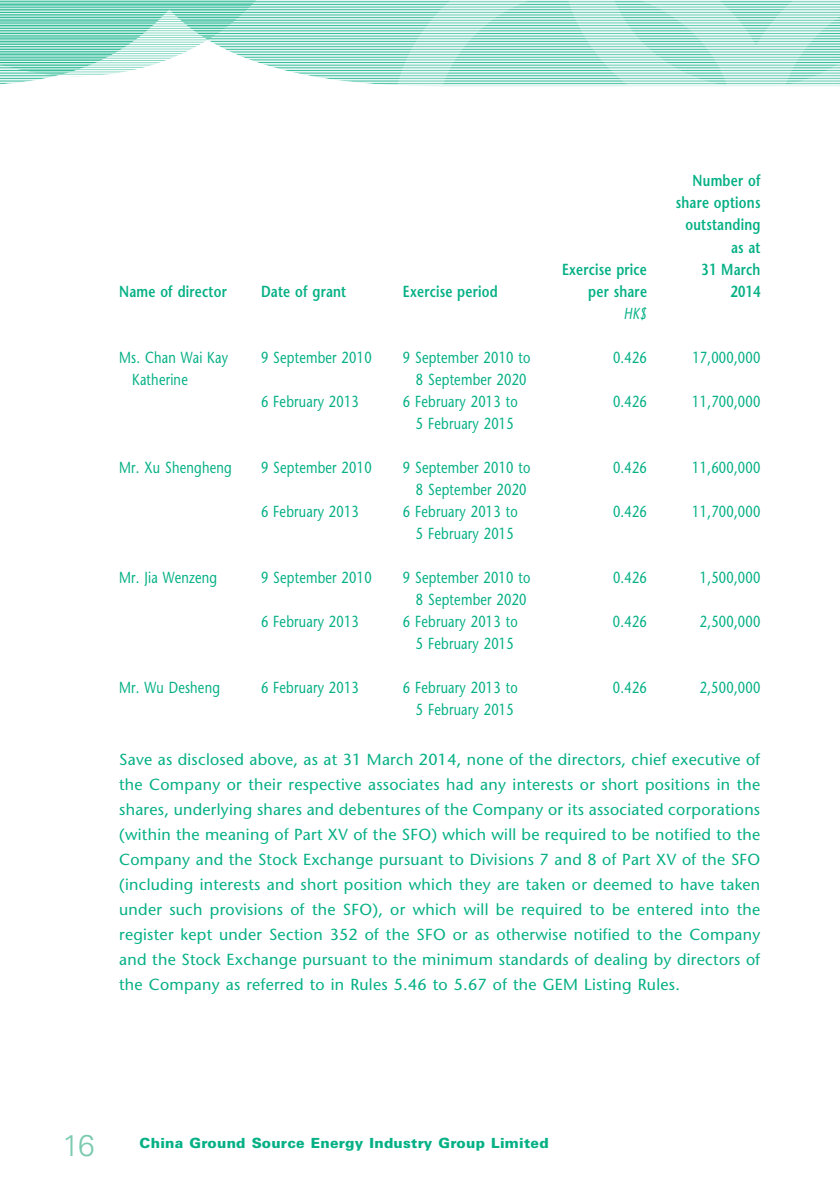
<style>
.page{position:relative;width:840px;height:1191px;background:#fff}
.page>*{position:absolute;margin:0;border:0;box-sizing:border-box;transform-origin:0 0}
.t1{font:300 30px "Univers LT Std";color:#7acab0}
.t2{font:500 16px/25px "Stone Sans Std";letter-spacing:.015em;color:#05b085;text-align:justify}
.t3{font:500 16px/22px "Stone Sans Std";letter-spacing:.015em;color:#05b085;text-align:center;scale:.8 1}
.t4{font:600 16px/22px "Stone Sans Std";letter-spacing:.015em;color:#05b085;text-align:right;scale:.8 1}
.t5{font:italic 500 16px "Stone Sans Std";color:#05b085;scale:.8 1}
.t6{font:900 14px "Univers LT Std";letter-spacing:.015em;color:#05b085}
</style>
<div class="page">
<svg style="left:0;top:0;width:396px;height:83px;background:#c1eae0"></svg>
<hr style="left:0;top:1px;width:839px;height:1px;background:#36bd99">
<hr style="left:0;top:4px;width:839px;height:1px;background:#36bd99">
<hr style="left:0;top:7px;width:839px;height:1px;background:#36bd99">
<hr style="left:0;top:9px;width:839px;height:1px;background:#36bd99">
<hr style="left:0;top:12px;width:839px;height:1px;background:#36bd99">
<hr style="left:0;top:15px;width:839px;height:1px;background:#36bd99">
<hr style="left:0;top:17px;width:839px;height:1px;background:#36bd99">
<hr style="left:0;top:20px;width:839px;height:1px;background:#36bd99">
<hr style="left:0;top:23px;width:839px;height:1px;background:#36bd99">
<hr style="left:0;top:25px;width:839px;height:1px;background:#36bd99">
<hr style="left:0;top:28px;width:839px;height:1px;background:#36bd99">
<hr style="left:0;top:30px;width:839px;height:1px;background:#36bd99">
<hr style="left:0;top:33px;width:839px;height:1px;background:#36bd99">
<hr style="left:0;top:36px;width:839px;height:1px;background:#36bd99">
<hr style="left:0;top:38px;width:839px;height:1px;background:#36bd99">
<hr style="left:0;top:41px;width:839px;height:1px;background:#36bd99">
<hr style="left:0;top:44px;width:839px;height:1px;background:#36bd99">
<hr style="left:0;top:46px;width:839px;height:1px;background:#36bd99">
<hr style="left:0;top:49px;width:839px;height:1px;background:#36bd99">
<hr style="left:0;top:52px;width:839px;height:1px;background:#36bd99">
<hr style="left:0;top:54px;width:839px;height:1px;background:#36bd99">
<hr style="left:0;top:57px;width:839px;height:1px;background:#36bd99">
<hr style="left:0;top:60px;width:839px;height:1px;background:#36bd99">
<hr style="left:0;top:62px;width:839px;height:1px;background:#36bd99">
<hr style="left:0;top:65px;width:839px;height:1px;background:#36bd99">
<hr style="left:0;top:67px;width:839px;height:1px;background:#36bd99">
<hr style="left:0;top:70px;width:839px;height:1px;background:#36bd99">
<hr style="left:0;top:73px;width:839px;height:1px;background:#36bd99">
<hr style="left:0;top:75px;width:839px;height:1px;background:#36bd99">
<hr style="left:0;top:78px;width:839px;height:1px;background:#36bd99">
<hr style="left:0;top:81px;width:839px;height:1px;background:#36bd99">
<hr style="left:0;top:83px;width:839px;height:1px;background:#36bd99">
<hr style="left:0;top:86px;width:839px;height:1px;background:#36bd99">
<svg style="left:6px;top:10px;width:367px;height:74px"></svg>
<hr style="left:0;top:1px;width:273px;height:1px;background:#05b085">
<hr style="left:0;top:3px;width:273px;height:1px;background:#05b085">
<hr style="left:0;top:5px;width:273px;height:1px;background:#05b085">
<hr style="left:0;top:7px;width:273px;height:1px;background:#05b085">
<hr style="left:0;top:10px;width:273px;height:1px;background:#05b085">
<hr style="left:0;top:12px;width:273px;height:1px;background:#05b085">
<hr style="left:0;top:14px;width:273px;height:1px;background:#05b085">
<hr style="left:0;top:17px;width:273px;height:1px;background:#05b085">
<hr style="left:0;top:19px;width:273px;height:1px;background:#05b085">
<hr style="left:0;top:21px;width:273px;height:1px;background:#05b085">
<hr style="left:0;top:24px;width:273px;height:1px;background:#05b085">
<hr style="left:0;top:26px;width:273px;height:1px;background:#05b085">
<hr style="left:0;top:28px;width:273px;height:1px;background:#05b085">
<hr style="left:0;top:30px;width:273px;height:1px;background:#05b085">
<hr style="left:0;top:33px;width:273px;height:1px;background:#05b085">
<hr style="left:0;top:35px;width:273px;height:1px;background:#05b085">
<hr style="left:0;top:37px;width:273px;height:1px;background:#05b085">
<hr style="left:0;top:40px;width:273px;height:1px;background:#05b085">
<hr style="left:0;top:42px;width:273px;height:1px;background:#05b085">
<hr style="left:0;top:44px;width:273px;height:1px;background:#05b085">
<hr style="left:0;top:46px;width:273px;height:1px;background:#05b085">
<hr style="left:0;top:49px;width:273px;height:1px;background:#05b085">
<hr style="left:0;top:51px;width:273px;height:1px;background:#05b085">
<hr style="left:0;top:53px;width:273px;height:1px;background:#05b085">
<hr style="left:0;top:56px;width:273px;height:1px;background:#05b085">
<hr style="left:0;top:58px;width:273px;height:1px;background:#05b085">
<hr style="left:0;top:60px;width:273px;height:1px;background:#05b085">
<hr style="left:0;top:62px;width:273px;height:1px;background:#05b085">
<hr style="left:0;top:65px;width:273px;height:1px;background:#05b085">
<hr style="left:0;top:67px;width:273px;height:1px;background:#05b085">
<hr style="left:0;top:69px;width:273px;height:1px;background:#05b085">
<hr style="left:0;top:72px;width:273px;height:1px;background:#05b085">
<hr style="left:0;top:74px;width:273px;height:1px;background:#05b085">
<hr style="left:0;top:76px;width:273px;height:1px;background:#05b085">
<svg style="left:396px;top:0;width:444px;height:87px;background:#b2e5d8"></svg>
<p class="t4" style="left:119px;top:280px;width:136px">Name of director</p>
<p class="t4" style="left:261px;top:280px;width:108px">Date of grant</p>
<p class="t4" style="left:403px;top:280px;width:120px">Exercise period</p>
<p class="t4" style="left:561px;top:258px;width:108px">Exercise price per share</p>
<p class="t5" style="left:623px;top:303px;width:30px">HK$</p>
<p class="t4" style="left:675px;top:170px;width:108px">Number of share options outstanding as at<br>31 March<br>2014</p>
<p class="t3" style="left:132px;top:346px;width:121px;text-align:left;text-indent:-13px">Ms. Chan Wai Kay<br>Katherine</p>
<p class="t3" style="left:261px;top:346px;width:140px">9 September 2010</p>
<p class="t3" style="left:403px;top:346px;width:161px">9 September 2010 to<br>8 September 2020</p>
<p class="t3" style="left:612px;top:346px;width:44px">0.426</p>
<p class="t3" style="left:692px;top:346px;width:87px">17,000,000</p>
<p class="t3" style="left:261px;top:390px;width:124px">6 February 2013</p>
<p class="t3" style="left:402px;top:390px;width:145px">6 February 2013 to<br>5 February 2015</p>
<p class="t3" style="left:612px;top:390px;width:44px">0.426</p>
<p class="t3" style="left:692px;top:390px;width:87px">11,700,000</p>
<p class="t3" style="left:119px;top:456px;width:142px">Mr. Xu Shengheng</p>
<p class="t3" style="left:261px;top:456px;width:140px">9 September 2010</p>
<p class="t3" style="left:402px;top:456px;width:161px">9 September 2010 to<br>8 September 2020</p>
<p class="t3" style="left:612px;top:456px;width:44px">0.426</p>
<p class="t3" style="left:692px;top:456px;width:87px">11,600,000</p>
<p class="t3" style="left:261px;top:500px;width:124px">6 February 2013</p>
<p class="t3" style="left:402px;top:500px;width:145px">6 February 2013 to<br>5 February 2015</p>
<p class="t3" style="left:612px;top:500px;width:44px">0.426</p>
<p class="t3" style="left:692px;top:500px;width:87px">11,700,000</p>
<p class="t3" style="left:119px;top:566px;width:124px">Mr. Jia Wenzeng</p>
<p class="t3" style="left:261px;top:566px;width:140px">9 September 2010</p>
<p class="t3" style="left:402px;top:566px;width:161px">9 September 2010 to<br>8 September 2020</p>
<p class="t3" style="left:612px;top:566px;width:44px">0.426</p>
<p class="t3" style="left:699px;top:566px;width:77px">1,500,000</p>
<p class="t3" style="left:261px;top:610px;width:124px">6 February 2013</p>
<p class="t3" style="left:402px;top:610px;width:145px">6 February 2013 to<br>5 February 2015</p>
<p class="t3" style="left:612px;top:610px;width:44px">0.426</p>
<p class="t3" style="left:699px;top:610px;width:77px">2,500,000</p>
<p class="t3" style="left:119px;top:676px;width:128px">Mr. Wu Desheng</p>
<p class="t3" style="left:261px;top:676px;width:124px">6 February 2013</p>
<p class="t3" style="left:402px;top:676px;width:145px">6 February 2013 to<br>5 February 2015</p>
<p class="t3" style="left:612px;top:676px;width:44px">0.426</p>
<p class="t3" style="left:699px;top:676px;width:77px">2,500,000</p>
<p class="t2" style="left:119px;top:746px;width:642px">Save as disclosed above, as at 31 March 2014, none of the directors, chief executive of the Company or their respective associates had any interests or short positions in the shares, underlying shares and debentures of the Company or its associated corporations (within the meaning of Part XV of the SFO) which will be required to be notified to the Company and the Stock Exchange pursuant to Divisions 7 and 8 of Part XV of the SFO (including interests and short position which they are taken or deemed to have taken under such provisions of the SFO), or which will be required to be entered into the register kept under Section 352 of the SFO or as otherwise notified to the Company and the Stock Exchange pursuant to the minimum standards of dealing by directors of the Company as referred to in Rules 5.46 to 5.67 of the GEM Listing Rules.</p>
<h1 class="t1" style="left:62px;top:1127px;width:34px">16</h1>
<p class="t6" style="left:139px;top:1134px;width:410px">China Ground Source Energy Industry Group Limited</p>
</div>
